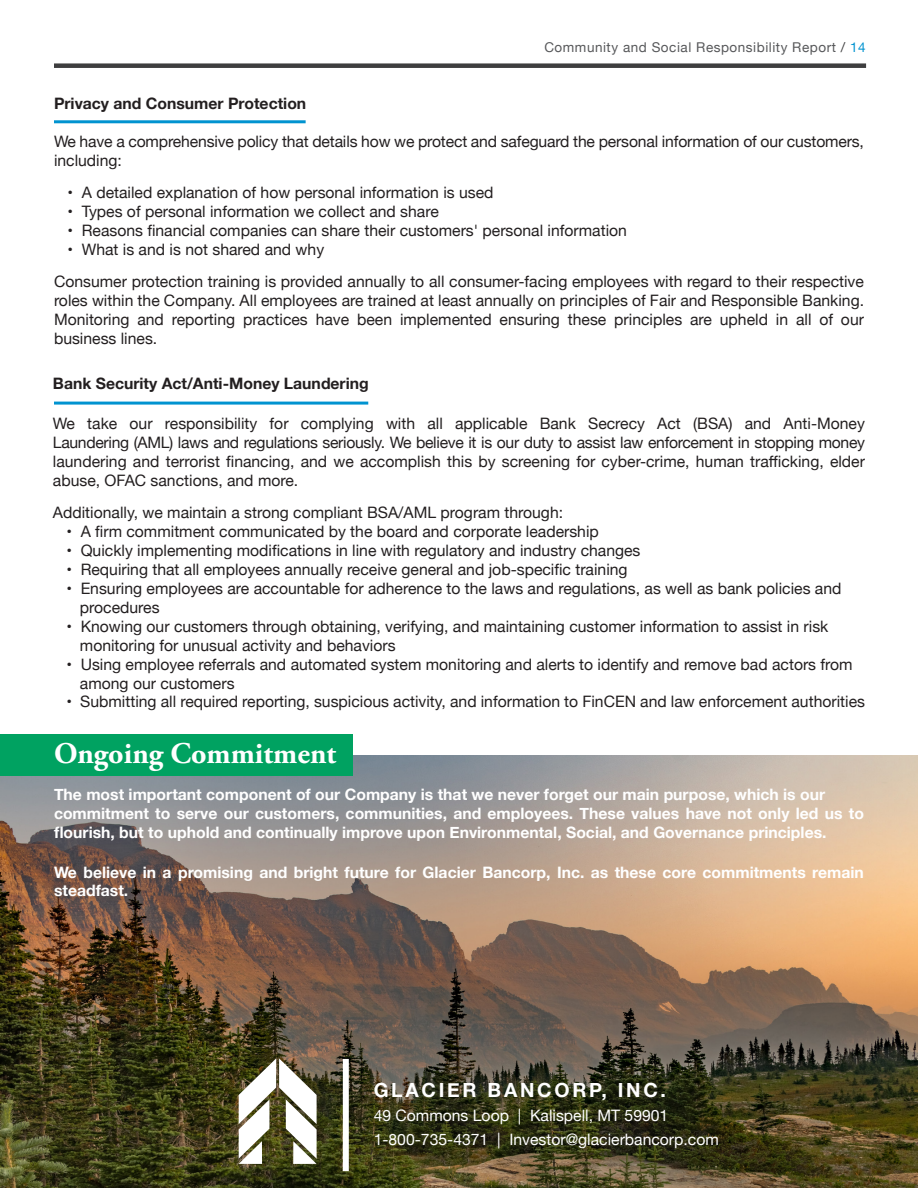
<style>
.page{position:relative;width:918px;height:1188px;background:#fff}
.page>*{position:absolute;margin:0;border:0;box-sizing:border-box;transform-origin:0 0}
.t1{font:700 30px "Adobe Garamond Pro";color:#fff}
.t2{font:700 19.5px "Helvetica Neue";letter-spacing:.14em;color:#fff}
.t3{font:15.75px/18.9px "Helvetica Neue";color:#231f20;text-align:justify}
.t4{font:700 15.75px/18.9px "Helvetica Neue";color:#fff}
.t5{font:15.75px "Helvetica Neue";color:#fff}
.t6{font:700 15.75px "Helvetica Neue";color:#231f20}
.t7{font:13.5px "Helvetica Neue";letter-spacing:.04em;color:#57585a}
.s1{color:#3e3e3f}
.s2{color:#0093d0}
</style>
<div class="page">
<div style="left:54px;top:63px;width:812px;height:5px;background:#3e3e3f"></div>
<img style="left:0;top:756px;width:918px;height:432px">
<div style="left:0;top:734px;width:352px;height:41px;background:#00a261"></div>
<hr style="left:54px;top:402px;width:314px;height:3px;background:#0093d0">
<hr style="left:54px;top:120px;width:252px;height:3px;background:#0093d0">
<svg style="left:239px;top:1058px;width:78px;height:106px"></svg>
<div style="left:343px;top:1059px;width:6px;height:112px;background:#fff"></div>
<p class="t7" style="left:544px;top:37px;width:323px">Community and Social Responsibility Report <span class="s1">/</span> <span class="s2">14</span></p>
<p class="t6" style="left:54px;top:91px;width:254px">Privacy and Consumer Protection</p>
<p class="t3" style="left:54px;top:133px;width:811px">We have a comprehensive policy that details how we protect and safeguard the personal information of our customers, including:</p>
<p class="t3" style="left:68px;top:184px;width:428px">• A detailed explanation of how personal information is used</p>
<p class="t3" style="left:68px;top:203px;width:373px">• Types of personal information we collect and share</p>
<p class="t3" style="left:68px;top:222px;width:561px">• Reasons financial companies can share their customers' personal information</p>
<p class="t3" style="left:68px;top:241px;width:258px">• What is and is not shared and why</p>
<p class="t3" style="left:54px;top:273px;width:812px">Consumer protection training is provided annually to all consumer-facing employees with regard to their respective roles within the Company. All employees are trained at least annually on principles of Fair and Responsible Banking.<br>Monitoring and reporting practices have been implemented ensuring these principles are upheld in all of our business lines.</p>
<p class="t6" style="left:53px;top:371px;width:317px">Bank Security Act/Anti-Money Laundering</p>
<p class="t3" style="left:53px;top:415px;width:814px">We take our responsibility for complying with all applicable Bank Secrecy Act (BSA) and Anti-Money Laundering (AML) laws and regulations seriously. We believe it is our duty to assist law enforcement in stopping money laundering and terrorist financing, and we accomplish this by screening for cyber-crime, human trafficking, elder abuse, OFAC sanctions, and more.</p>
<p class="t3" style="left:53px;top:504px;width:512px">Additionally, we maintain a strong compliant BSA/AML program through:</p>
<p class="t3" style="left:66px;top:523px;width:534px">• A firm commitment communicated by the board and corporate leadership</p>
<p class="t3" style="left:66px;top:542px;width:576px">• Quickly implementing modifications in line with regulatory and industry changes</p>
<p class="t3" style="left:66px;top:561px;width:563px">• Requiring that all employees annually receive general and job-specific training</p>
<p class="t3" style="left:66px;top:580px;width:777px">• Ensuring employees are accountable for adherence to the laws and regulations, as well as bank policies and</p>
<p class="t3" style="left:80px;top:599px;width:81px">procedures</p>
<p class="t3" style="left:66px;top:618px;width:763px">• Knowing our customers through obtaining, verifying, and maintaining customer information to assist in risk</p>
<p class="t3" style="left:80px;top:637px;width:317px">monitoring for unusual activity and behaviors</p>
<p class="t3" style="left:66px;top:656px;width:788px">• Using employee referrals and automated system monitoring and alerts to identify and remove bad actors from</p>
<p class="t3" style="left:80px;top:674px;width:156px">among our customers</p>
<p class="t3" style="left:66px;top:693px;width:800px">• Submitting all required reporting, suspicious activity, and information to FinCEN and law enforcement authorities</p>
<p class="t1" style="left:54px;top:736px;width:284px">Ongoing Commitment</p>
<p class="t4" style="left:54px;top:786px;width:773px">The most important component of our Company is that we never forget our main purpose, which is our</p>
<p class="t4" style="left:54px;top:805px;width:811px">commitment to serve our customers, communities, and employees. These values have not only led us to flourish, but to uphold and continually improve upon Environmental, Social, and Governance principles.</p>
<p class="t4" style="left:54px;top:863px;width:811px">We believe in a promising and bright future for Glacier Bancorp, Inc. as these core commitments remain steadfast.</p>
<p class="t2" style="left:374px;top:1075px;width:294px">GLACIER BANCORP, INC.</p>
<p class="t5" style="left:374px;top:1104px;width:296px">49 Commons Loop | Kalispell, MT 59901</p>
<p class="t5" style="left:374px;top:1128px;width:347px">1-800-735-4371 | Investor@glacierbancorp.com</p>
</div>
